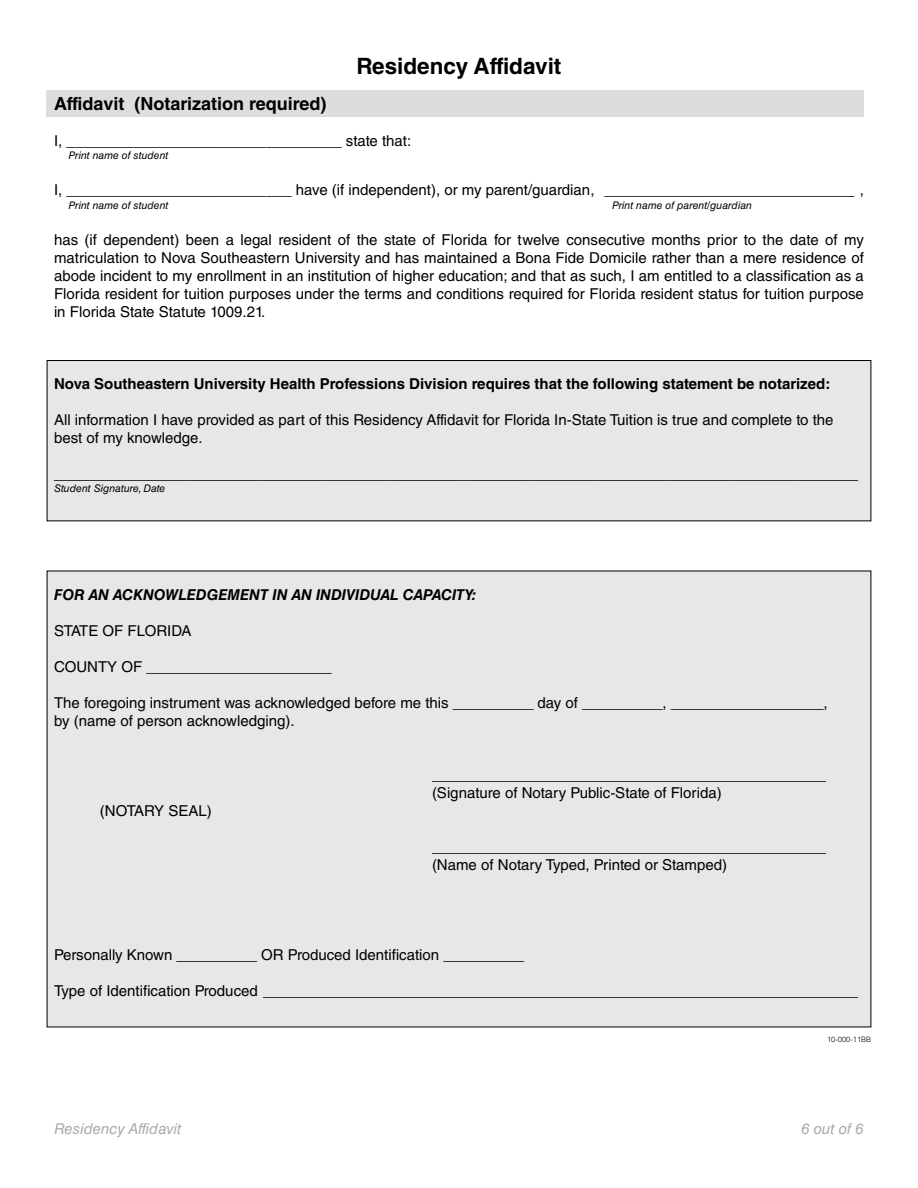
<style>
.page{position:relative;width:918px;height:1188px;background:#fff}
.page>*{position:absolute;margin:0;border:0;box-sizing:border-box;transform-origin:0 0}
.t1{font:700 22.5px "Helvetica LT Std";color:#000}
.t2{font:700 18px "Helvetica LT Std";color:#000}
.t3{font:15px/18px "Helvetica LT Std";color:#000}
.t4{font:700 15px "Helvetica LT Std";color:#000}
.t5{font:italic 700 15px "Helvetica LT Std";color:#000}
.t6{font:italic 15px "Helvetica LT Std";color:#a7a9ac}
.t7{font:italic 10.5px "Helvetica LT Std";color:#000}
.t8{font:300 7.5px "Helvetica LT Std";color:#000}
</style>
<div class="page">
<div style="left:47px;top:361px;width:824px;height:160px;background:#e6e7e8"></div>
<div style="left:47px;top:360px;width:824px;height:161px;border:1px solid #000"></div>
<div style="left:47px;top:571px;width:824px;height:456px;background:#e6e7e8"></div>
<div style="left:47px;top:90px;width:817px;height:27px;background:#dcddde"></div>
<h1 class="t1" style="left:357px;top:52px;width:206px">Residency Affidavit</h1>
<p class="t2" style="left:54px;top:92px;width:274px">Affidavit (Notarization required)</p>
<p class="t3" style="left:54px;top:131px;width:359px">I, _________________________________ state that:</p>
<p class="t7" style="left:69px;top:149px;width:101px">Print name of student</p>
<p class="t3" style="left:54px;top:181px;width:811px">I, ___________________________ have (if independent), or my parent/guardian, ______________________________ ,</p>
<p class="t7" style="left:69px;top:199px;width:101px">Print name of student</p>
<p class="t7" style="left:612px;top:199px;width:141px">Print name of parent/guardian</p>
<p class="t3" style="left:54px;top:230px;width:811px;text-align:justify">has (if dependent) been a legal resident of the state of Florida for twelve consecutive months prior to the date of my matriculation to Nova Southeastern University and has maintained a Bona Fide Domicile rather than a mere residence of abode incident to my enrollment in an institution of higher education; and that as such, I am entitled to a classification as a Florida resident for tuition purposes under the terms and conditions required for Florida resident status for tuition purpose in Florida State Statute 1009.21.</p>
<p class="t4" style="left:54px;top:374px;width:778px">Nova Southeastern University Health Professions Division requires that the following statement be notarized:</p>
<p class="t3" style="left:54px;top:410px;width:781px">All information I have provided as part of this Residency Affidavit for Florida In-State Tuition is true and complete to the best of my knowledge.</p>
<p class="t3" style="left:54px;top:464px;width:806px">____________________________________________________________________________________________________</p>
<p class="t7" style="left:54px;top:482px;width:113px">Student Signature, Date</p>
<p class="t5" style="left:54px;top:586px;width:424px">FOR AN ACKNOWLEDGEMENT IN AN INDIVIDUAL CAPACITY:</p>
<p class="t3" style="left:54px;top:622px;width:139px">STATE OF FLORIDA</p>
<p class="t3" style="left:54px;top:658px;width:279px">COUNTY OF _______________________</p>
<p class="t3" style="left:54px;top:694px;width:775px">The foregoing instrument was acknowledged before me this __________ day of __________, ___________________, by (name of person acknowledging).</p>
<p class="t3" style="left:100px;top:802px;width:113px">(NOTARY SEAL)</p>
<p class="t3" style="left:432px;top:766px;width:396px">_________________________________________________ (Signature of Notary Public-State of Florida)</p>
<p class="t3" style="left:432px;top:838px;width:396px">_________________________________________________ (Name of Notary Typed, Printed or Stamped)</p>
<p class="t3" style="left:54px;top:946px;width:472px">Personally Known __________ OR Produced Identification __________</p>
<p class="t3" style="left:54px;top:982px;width:806px">Type of Identification Produced __________________________________________________________________________</p>
<p class="t8" style="left:827px;top:1035px;width:46px">10-000-11BB</p>
<p class="t6" style="left:54px;top:1120px;width:129px">Residency Affidavit</p>
<p class="t6" style="left:801px;top:1120px;width:64px">6 out of 6</p>
</div>
